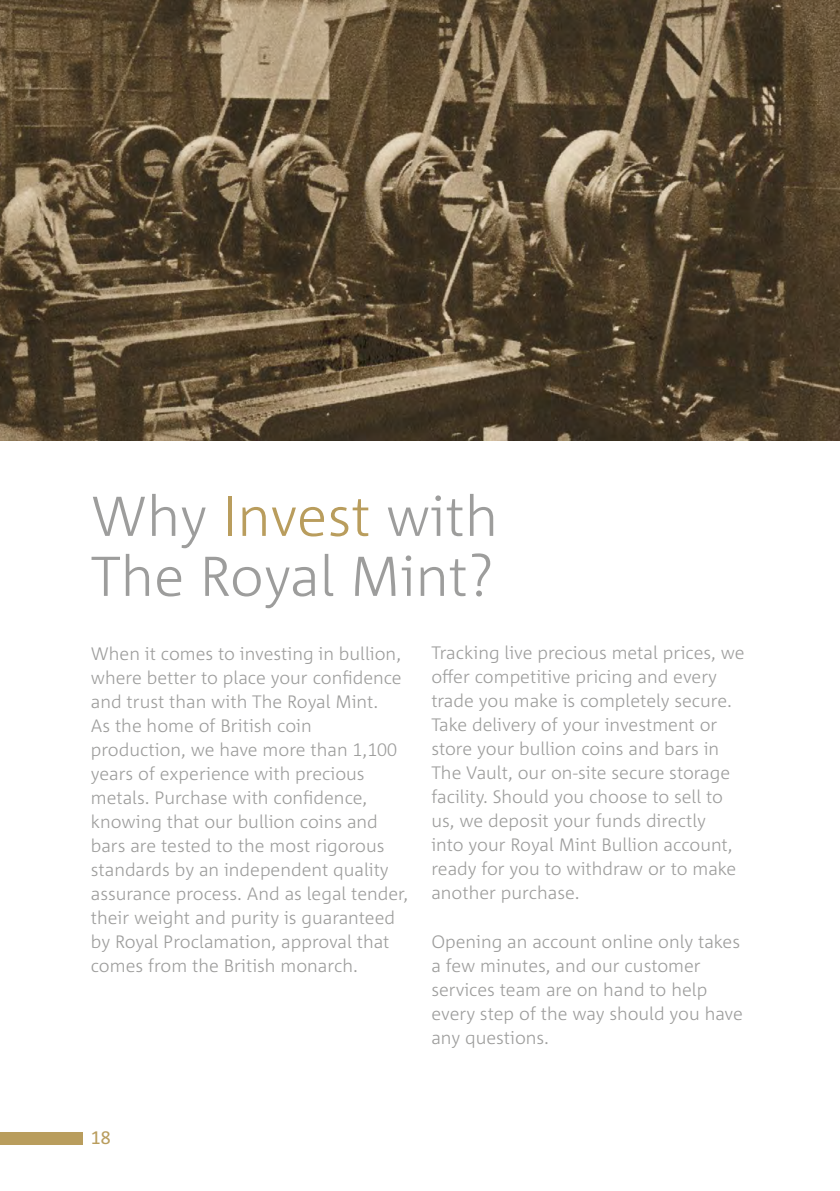
<style>
.page{position:relative;width:840px;height:1191px;background:#fff}
.page>*{position:absolute;margin:0;border:0;box-sizing:border-box;transform-origin:0 0}
.t1{font:300 56px/60px "Corpid C3";color:#9d9d9c}
.t2{font:300 18px/24px "Corpid C3";color:#9d9d9c}
.t3{font:18px "Corpid C3";color:#b99d5d}
.s1{color:#b99d5d}
</style>
<div class="page">
<img style="left:0;top:0;width:839px;height:441px">
<div style="left:0;top:1131px;width:83px;height:13px;background:#b99d5d"></div>
<h1 class="t1" style="left:91px;top:484px;width:408px">Why <span class="s1">Invest</span> with<br>The Royal Mint?</h1>
<p class="t2" style="left:91px;top:640px;width:319px">When it comes to investing in bullion, where better to place your confidence and trust than with The Royal Mint.<br>As the home of British coin production, we have more than 1,100 years of experience with precious metals. Purchase with confidence, knowing that our bullion coins and bars are tested to the most rigorous standards by an independent quality assurance process. And as legal tender, their weight and purity is guaranteed by Royal Proclamation, approval that comes from the British monarch.</p>
<p class="t2" style="left:431px;top:640px;width:315px">Tracking live precious metal prices, we offer competitive pricing and every trade you make is completely secure.<br>Take delivery of your investment or store your bullion coins and bars in The Vault, our on-site secure storage facility. Should you choose to sell to us, we deposit your funds directly<br>into your Royal Mint Bullion account, ready for you to withdraw or to make another purchase.</p>
<p class="t2" style="left:431px;top:928px;width:313px">Opening an account online only takes a few minutes, and our customer services team are on hand to help every step of the way should you have any questions.</p>
<p class="t3" style="left:91px;top:1126px;width:21px">18</p>
</div>
